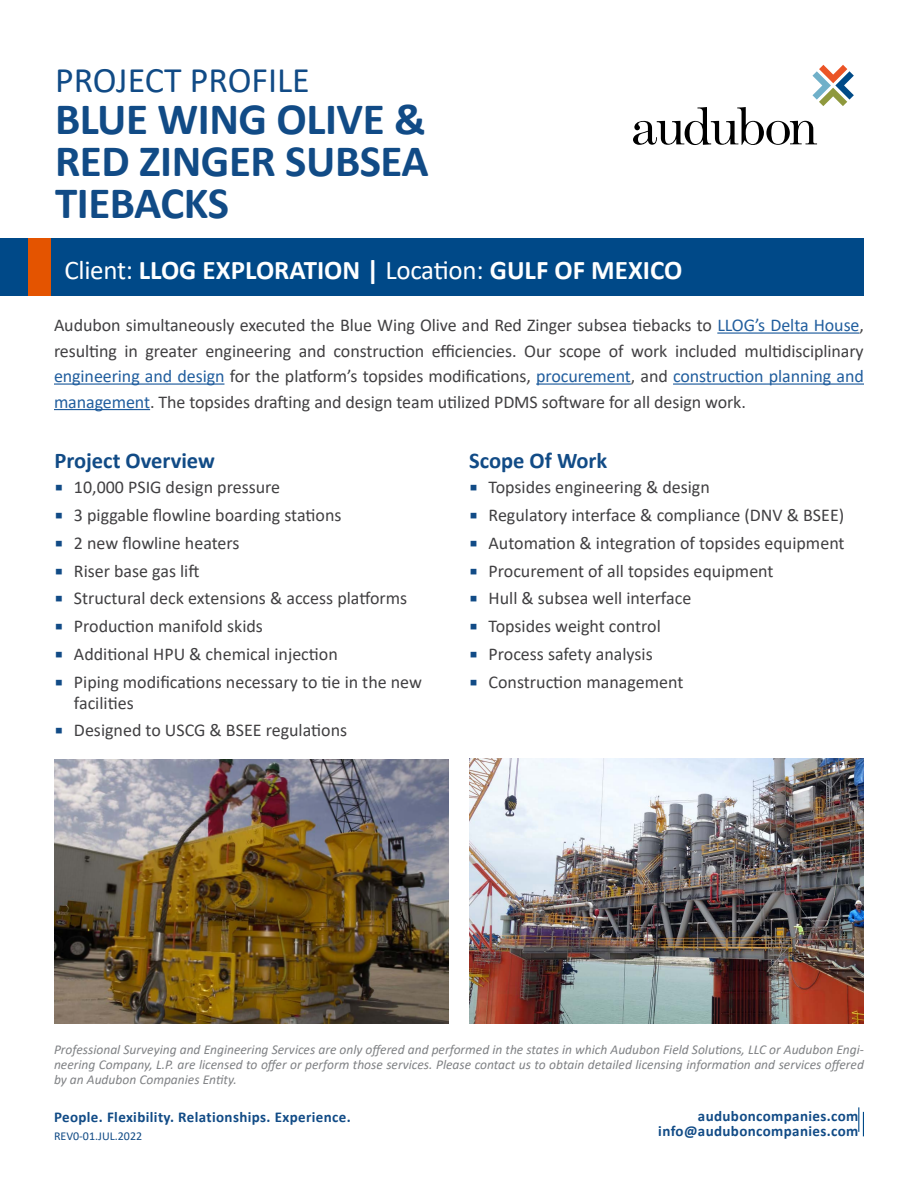
<style>
.page{position:relative;width:918px;height:1188px;background:#fff}
.page>*{position:absolute;margin:0;border:0;box-sizing:border-box;transform-origin:0 0}
.t1{font:700 45px/42px "Calibri";letter-spacing:-.01em;color:#114b86;text-align:justify}
.t2{font:36px "Calibri";color:#114b86}
.t3{font:700 27px "Calibri";color:#fff}
.t4{font:700 22.5px "Calibri";color:#114b86}
.t5{font:18px/25.5px "Calibri";color:#414042;text-align:justify}
.t6{font:700 15px "Calibri";letter-spacing:.025em;color:#114b86}
.t7{font:italic 13.5px/15px "Calibri";color:#808285;text-align:justify}
.t8{font:12px "Calibri";color:#114b86}
.s1{font-weight:400}
.s2{color:#215e9e}
.s3{font-family:"Franklin Gothic";font-size:25.5px;color:#114b86}
</style>
<div class="page">
<div style="left:0;top:239px;width:864px;height:57px;background:#004988"></div>
<img style="left:54px;top:760px;width:395px;height:264px">
<hr style="left:717px;top:332px;width:143px;height:2px;background:#215e9e">
<hr style="left:54px;top:383px;width:170px;height:2px;background:#215e9e">
<hr style="left:536px;top:383px;width:95px;height:2px;background:#215e9e">
<hr style="left:673px;top:383px;width:191px;height:2px;background:#215e9e">
<hr style="left:54px;top:409px;width:96px;height:1px;background:#215e9e">
<svg style="left:858px;top:1107px;width:6px;height:29px"></svg>
<div style="left:29px;top:239px;width:22px;height:57px;background:#e45400"></div>
<img style="left:469px;top:759px;width:395px;height:265px">
<svg style="left:633px;top:65px;width:221px;height:80px"></svg>
<h2 class="t2" style="left:55px;top:55px;width:256px">PROJECT PROFILE</h2>
<h1 class="t1" style="left:55px;top:97px;width:375px">BLUE WING OLIVE &amp; RED ZINGER SUBSEA TIEBACKS</h1>
<h3 class="t3" style="left:64px;top:251px;width:620px"><span class="s1">Client:</span> LLOG EXPLORATION | <span class="s1">Location:</span> GULF OF MEXICO</h3>
<p class="t5" style="left:54px;top:312px;width:811px">Audubon simultaneously executed the Blue Wing Olive and Red Zinger subsea tiebacks to <span class="s2">LLOG’s Delta House</span>, resulting in greater engineering and construction efficiencies. Our scope of work included multidisciplinary <span class="s2">engineering and design</span> for the platform’s topsides modifications, <span class="s2">procurement</span>, and <span class="s2">construction planning and management</span>. The topsides drafting and design team utilized PDMS software for all design work.</p>
<p class="t4" style="left:54px;top:444px;width:162px">Project Overview</p>
<p class="t5" style="left:54px;top:474px;width:227px"><span class="s3">▪</span> 10,000 PSIG design pressure</p>
<p class="t5" style="left:54px;top:502px;width:289px"><span class="s3">▪</span> 3 piggable flowline boarding stations</p>
<p class="t5" style="left:54px;top:530px;width:187px"><span class="s3">▪</span> 2 new flowline heaters</p>
<p class="t5" style="left:54px;top:558px;width:147px"><span class="s3">▪</span> Riser base gas lift</p>
<p class="t5" style="left:54px;top:585px;width:354px"><span class="s3">▪</span> Structural deck extensions &amp; access platforms</p>
<p class="t5" style="left:54px;top:613px;width:210px"><span class="s3">▪</span> Production manifold skids</p>
<p class="t5" style="left:54px;top:641px;width:285px"><span class="s3">▪</span> Additional HPU &amp; chemical injection</p>
<p class="t5" style="left:74px;top:671px;width:350px;line-height:21px;text-indent:-19px"><span class="s3">▪</span> Piping modifications necessary to tie in the new facilities</p>
<p class="t5" style="left:54px;top:717px;width:294px"><span class="s3">▪</span> Designed to USCG &amp; BSEE regulations</p>
<p class="t4" style="left:469px;top:444px;width:140px">Scope Of Work</p>
<p class="t5" style="left:469px;top:474px;width:242px"><span class="s3">▪</span> Topsides engineering &amp; design</p>
<p class="t5" style="left:469px;top:502px;width:377px"><span class="s3">▪</span> Regulatory interface &amp; compliance (DNV &amp; BSEE)</p>
<p class="t5" style="left:469px;top:530px;width:377px"><span class="s3">▪</span> Automation &amp; integration of topsides equipment</p>
<p class="t5" style="left:469px;top:558px;width:306px"><span class="s3">▪</span> Procurement of all topsides equipment</p>
<p class="t5" style="left:469px;top:585px;width:224px"><span class="s3">▪</span> Hull &amp; subsea well interface</p>
<p class="t5" style="left:469px;top:613px;width:193px"><span class="s3">▪</span> Topsides weight control</p>
<p class="t5" style="left:469px;top:641px;width:185px"><span class="s3">▪</span> Process safety analysis</p>
<p class="t5" style="left:469px;top:669px;width:216px"><span class="s3">▪</span> Construction management</p>
<p class="t7" style="left:54px;top:1041px;width:812px">Professional Surveying and Engineering Services are only offered and performed in the states in which Audubon Field Solutions, LLC or Audubon Engi&shy;neering Company, L.P. are licensed to offer or perform those services. Please contact us to obtain detailed licensing information and services offered by an Audubon Companies Entity.</p>
<p class="t6" style="left:54px;top:1106px;width:298px">People. Flexibility. Relationships. Experience.</p>
<p class="t6" style="left:698px;top:1106px;width:162px">auduboncompanies.com</p>
<p class="t8" style="left:54px;top:1128px;width:90px">REV0-01.JUL.2022</p>
<p class="t6" style="left:658px;top:1121px;width:202px">info@auduboncompanies.com</p>
</div>
